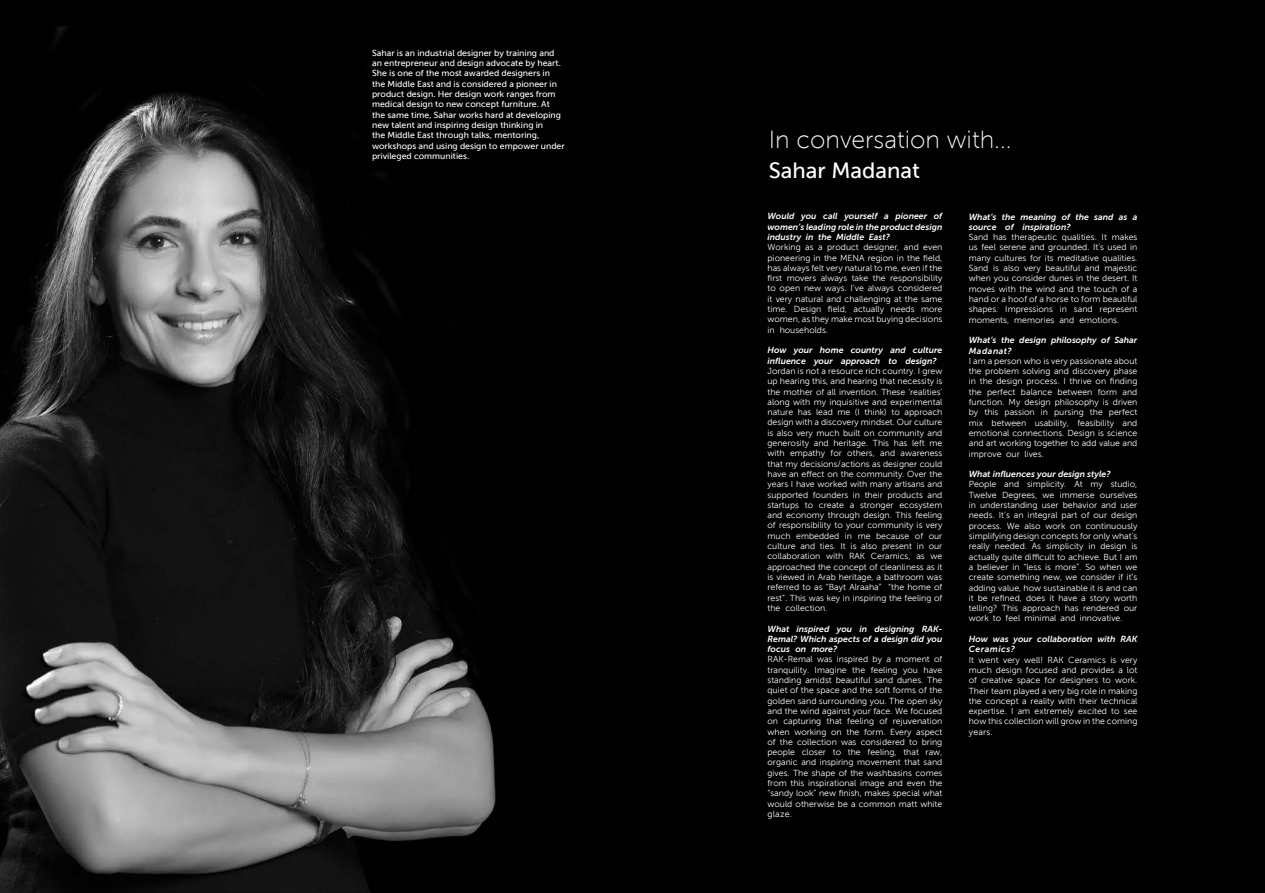
<style>
.page{position:relative;width:1265px;height:893px;background:#fff}
.page>*{position:absolute;margin:0;border:0;box-sizing:border-box;transform-origin:0 0}
.t1{font:24.76px "Museo Sans 100";color:#fff}
.t2{font:22.05px "Museo Sans 500";color:#fff}
.t3{font:8.75px/10.3px "Museo Sans 300";color:#fff;text-align:justify}
.t4{font:8.75px/10.3px "Museo Sans 500";color:#fff}
.t5{font:italic 8.75px/10.3px "Museo Sans 700";color:#fff}
.s1{font-family:"Museo Sans 500"}
</style>
<div class="page">
<img style="left:0;top:0;width:1265px;height:893px">
<p class="t4" style="left:372px;top:48px;width:194px">Sahar is an industrial designer by training and an entrepreneur and design advocate by heart.<br>She is one of the most awarded designers in the Middle East and is considered a pioneer in product design. Her design work ranges from medical design to new concept furniture. At the same time, Sahar works hard at developing new talent and inspiring design thinking in<br>the Middle East through talks, mentoring, workshops and using design to empower under privileged communities.</p>
<h1 class="t1" style="left:769px;top:126px;width:244px">In conversation with...</h1>
<h2 class="t2" style="left:769px;top:159px;width:153px">Sahar Madanat</h2>
<p class="t5" style="left:767px;top:211px;width:176px;text-align:justify">Would you call yourself a pioneer of women’s leading role in the product design industry in the Middle East?</p>
<p class="t3" style="left:767px;top:242px;width:176px">Working as a product designer, and even pioneering in the MENA region in the field, has always felt very natural to me, even if the first movers always take the responsibility to open new ways. I’ve always considered it very natural and challenging at the same time. Design field, actually needs more women, as they make most buying decisions in households.</p>
<p class="t5" style="left:767px;top:345px;width:176px">How your home country and culture influence your approach to design?</p>
<p class="t3" style="left:767px;top:366px;width:176px">Jordan is not a resource rich country. I grew up hearing this, and hearing that necessity is the mother of all invention. These ‘realities’ along with my inquisitive and experimental nature has lead me (I think) to approach design with a discovery mindset. Our culture is also very much built on community and generosity and heritage. This has left me with empathy for others, and awareness that my decisions/actions as designer could have an effect on the community. Over the years I have worked with many artisans and supported founders in their products and startups to create a stronger ecosystem and economy through design. This feeling of responsibility to your community is very much embedded in me because of our culture and ties. It is also present in our collaboration with RAK Ceramics, as we approached the concept of cleanliness as it is viewed in Arab heritage, a bathroom was referred to as “Bayt Alraaha” “the home of rest”. This was key in inspiring the feeling of the collection.</p>
<p class="t5" style="left:767px;top:623px;width:176px;text-align:justify">What inspired you in designing RAK-Remal? Which aspects of a design did you focus on more?</p>
<p class="t3" style="left:767px;top:654px;width:176px">RAK-Remal was inspired by a moment of tranquility. Imagine the feeling you have standing amidst beautiful sand dunes. The quiet of the space and the soft forms of the golden sand surrounding you. The open sky and the wind against your face. We focused on capturing that feeling of rejuvenation when working on the form. Every aspect of the collection was considered to bring people closer to the feeling, that raw, organic and inspiring movement that sand gives. The shape of the washbasins comes from this inspirational image and even the “sandy look” new finish, makes special what would otherwise be a common matt white glaze.</p>
<p class="t5" style="left:969px;top:211px;width:170px">What’s the meaning of the sand as a source of inspiration?</p>
<p class="t3" style="left:969px;top:232px;width:170px">Sand has therapeutic qualities. It makes us feel serene and grounded. It’s used in many cultures for its meditative qualities.<br>Sand is also very beautiful and majestic when you consider dunes in the desert. It moves with the wind and the touch of a hand or a hoof of a horse to form beautiful shapes. Impressions in sand represent moments, memories and emotions.</p>
<p class="t5" style="left:969px;top:335px;width:170px">What’s the design philosophy of Sahar<br>Madanat?</p>
<p class="t3" style="left:969px;top:356px;width:170px">I am a person who is very passionate about the problem solving and discovery phase in the design process. I thrive on finding the perfect balance between form and function. My design philosophy is driven by this passion in pursing the perfect mix between usability, feasibility and emotional connections. Design is science and art working together to add value and improve our lives.</p>
<p class="t5" style="left:969px;top:469px;width:143px">What influences your design style?</p>
<p class="t3" style="left:969px;top:479px;width:170px">People and simplicity. At my studio, Twelve Degrees, we immerse ourselves in understanding user behavior and user needs. It’s an integral part of our design process. We also work on continuously simplifying design concepts for only what’s really needed. As simplicity in design is actually quite difficult to achieve. But I am a believer in “less is more”. So when we create something new, we consider if it<span class="s1">’</span>s adding value, how sustainable it is and can it be refined, does it have a story worth telling? This approach has rendered our work to feel minimal and innovative.</p>
<p class="t5" style="left:969px;top:634px;width:170px">How was your collaboration with RAK<br>Ceramics?</p>
<p class="t3" style="left:969px;top:654px;width:170px">It went very well! RAK Ceramics is very much design focused and provides a lot of creative space for designers to work.<br>Their team played a very big role in making the concept a reality with their technical expertise. I am extremely excited to see how this collection will grow in the coming years.</p>
</div>
